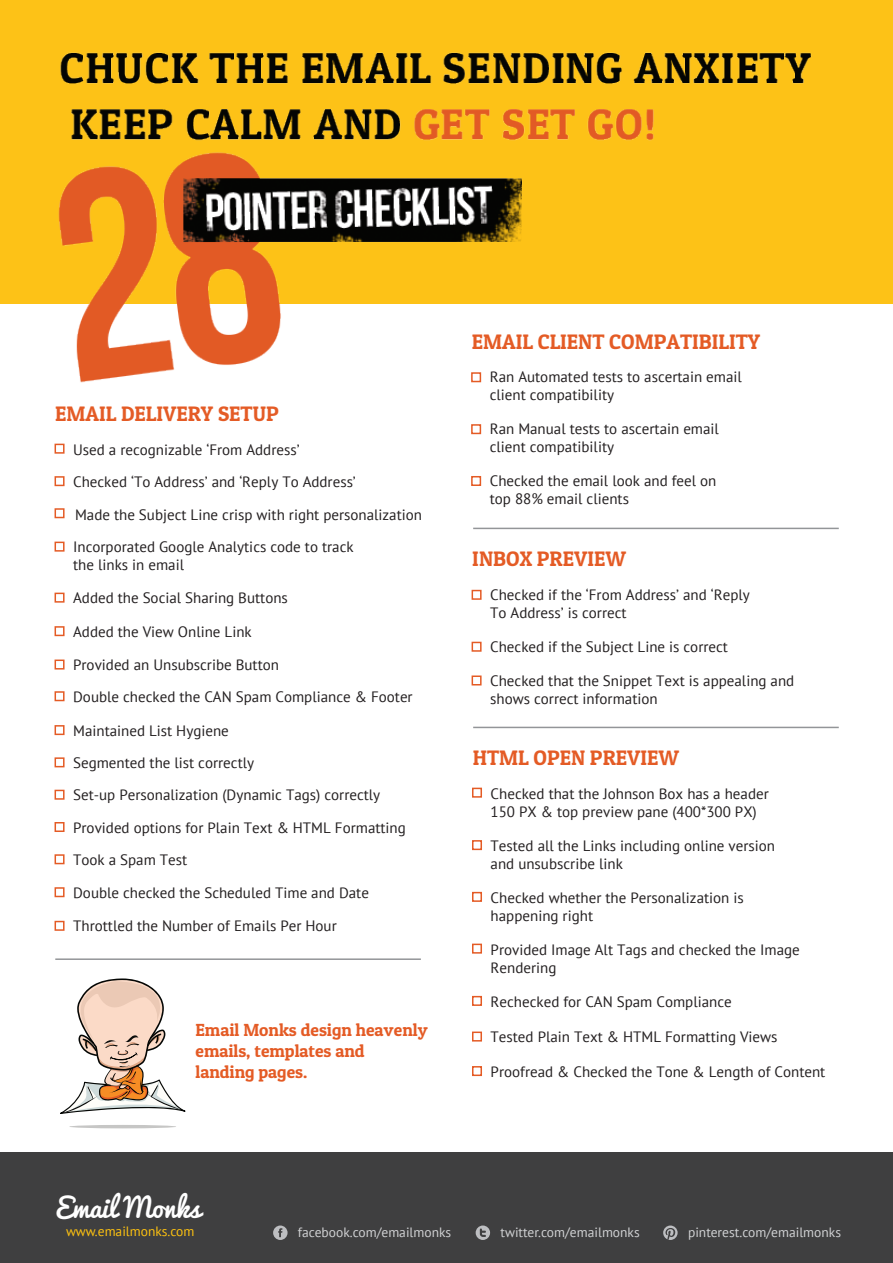
<style>
.page{position:relative;width:893px;height:1263px;background:#fff}
.page>*{position:absolute;margin:0;border:0;box-sizing:border-box;transform-origin:0 0}
.t1{font:27px "Pacifico";color:#fff}
.t2{font:21px "Patua One";color:#e45b25}
.t3{font:17.55px/21px "Patua One";color:#e45b25}
.t4{font:15px/18px "PT Sans";color:#231f20}
.t5{font:13.5px "PT Sans";color:#d1d2d4}
.t6{font:13.5px "PT Sans";color:#fec210}
</style>
<div class="page">
<div style="left:472px;top:788px;width:10px;height:10px;border:2px solid #e45b25"></div>
<div style="left:472px;top:840px;width:10px;height:10px;border:2px solid #e45b25"></div>
<div style="left:472px;top:892px;width:10px;height:10px;border:2px solid #e45b25"></div>
<div style="left:472px;top:944px;width:10px;height:10px;border:2px solid #e45b25"></div>
<div style="left:472px;top:996px;width:10px;height:10px;border:2px solid #e45b25"></div>
<div style="left:472px;top:1031px;width:10px;height:10px;border:2px solid #e45b25"></div>
<div style="left:472px;top:1066px;width:10px;height:10px;border:2px solid #e45b25"></div>
<div style="left:471px;top:424px;width:10px;height:10px;border:2px solid #e45b25"></div>
<div style="left:471px;top:476px;width:10px;height:10px;border:2px solid #e45b25"></div>
<div style="left:472px;top:590px;width:10px;height:10px;border:2px solid #e45b25"></div>
<div style="left:472px;top:642px;width:10px;height:10px;border:2px solid #e45b25"></div>
<div style="left:472px;top:675px;width:10px;height:10px;border:2px solid #e45b25"></div>
<hr style="left:473px;top:727px;width:366px;height:1px;background:#939598">
<hr style="left:55px;top:958px;width:366px;height:2px;background:#939598">
<hr style="left:473px;top:528px;width:366px;height:1px;background:#939598">
<svg style="left:60px;top:978px;width:126px;height:136px"></svg>
<hr style="left:69px;top:1125px;width:107px;height:3px;background:#c6c6c5;border-radius:50%">
<div style="left:0;top:1152px;width:893px;height:111px;background:#3f3f40"></div>
<svg style="left:476px;top:1225px;width:14px;height:15px"></svg>
<svg style="left:273px;top:1225px;width:15px;height:15px"></svg>
<svg style="left:663px;top:1225px;width:15px;height:15px"></svg>
<div style="left:55px;top:444px;width:10px;height:10px;border:2px solid #e45b25"></div>
<div style="left:55px;top:476px;width:10px;height:10px;border:2px solid #e45b25"></div>
<div style="left:55px;top:508px;width:10px;height:10px;border:2px solid #e45b25"></div>
<div style="left:55px;top:542px;width:10px;height:10px;border:2px solid #e45b25"></div>
<div style="left:55px;top:691px;width:10px;height:10px;border:2px solid #e45b25"></div>
<div style="left:55px;top:593px;width:10px;height:10px;border:2px solid #e45b25"></div>
<div style="left:55px;top:626px;width:10px;height:10px;border:2px solid #e45b25"></div>
<div style="left:55px;top:659px;width:10px;height:10px;border:2px solid #e45b25"></div>
<div style="left:55px;top:725px;width:10px;height:10px;border:2px solid #e45b25"></div>
<div style="left:55px;top:757px;width:10px;height:10px;border:2px solid #e45b25"></div>
<div style="left:55px;top:790px;width:10px;height:10px;border:2px solid #e45b25"></div>
<div style="left:55px;top:822px;width:10px;height:10px;border:2px solid #e45b25"></div>
<div style="left:55px;top:854px;width:10px;height:10px;border:2px solid #e45b25"></div>
<div style="left:55px;top:887px;width:10px;height:10px;border:2px solid #e45b25"></div>
<div style="left:55px;top:921px;width:10px;height:10px;border:2px solid #e45b25"></div>
<div style="left:0;top:0;width:893px;height:303px;background:#fdc217"></div>
<img style="left:27px;top:52px;width:810px;height:331px">
<h2 class="t2" style="left:55px;top:400px;width:225px">EMAIL DELIVERY SETUP</h2>
<p class="t4" style="left:73px;top:433px;width:350px;line-height:32.5px">Used a recognizable ‘From Address’<br>Checked ‘To Address’ and ‘Reply To Address’<br>Made the Subject Line crisp with right personalization Incorporated Google Analytics code to track</p>
<p class="t4" style="left:73px;top:555px;width:112px">the links in email</p>
<p class="t4" style="left:73px;top:588px;width:216px">Added the Social Sharing Buttons</p>
<p class="t4" style="left:73px;top:622px;width:180px">Added the View Online Link</p>
<p class="t4" style="left:73px;top:655px;width:207px">Provided an Unsubscribe Button</p>
<p class="t4" style="left:73px;top:687px;width:341px">Double checked the CAN Spam Compliance &amp; Footer</p>
<p class="t4" style="left:73px;top:714px;width:334px;line-height:32.4px">Maintained List Hygiene<br>Segmented the list correctly<br>Set-up Personalization (Dynamic Tags) correctly Provided options for Plain Text &amp; HTML Formatting Took a Spam Test<br>Double checked the Scheduled Time and Date</p>
<p class="t4" style="left:73px;top:917px;width:265px">Throttled the Number of Emails Per Hour</p>
<p class="t3" style="left:196px;top:1019px;width:234px">Email Monks design heavenly emails, templates and landing pages.</p>
<h1 class="t1" style="left:56px;top:1192px;width:146px">Email Monks</h1>
<h2 class="t2" style="left:472px;top:328px;width:290px">EMAIL CLIENT COMPATIBILITY</h2>
<p class="t4" style="left:490px;top:368px;width:254px">Ran Automated tests to ascertain email client compatibility</p>
<p class="t4" style="left:490px;top:420px;width:231px">Ran Manual tests to ascertain email client compatibility</p>
<p class="t4" style="left:490px;top:471px;width:228px">Checked the email look and feel on top 88% email clients</p>
<h2 class="t2" style="left:472px;top:546px;width:155px">INBOX PREVIEW</h2>
<p class="t4" style="left:490px;top:585px;width:261px">Checked if the ‘From Address’ and ‘Reply<br>To Address’ is correct</p>
<p class="t4" style="left:490px;top:637px;width:239px">Checked if the Subject Line is correct</p>
<p class="t4" style="left:490px;top:671px;width:306px">Checked that the Snippet Text is appealing and shows correct information</p>
<h2 class="t2" style="left:473px;top:744px;width:208px">HTML OPEN PREVIEW</h2>
<p class="t4" style="left:491px;top:784px;width:280px">Checked that the Johnson Box has a header<br>150 PX &amp; top preview pane (400*300 PX)</p>
<p class="t4" style="left:491px;top:836px;width:286px">Tested all the Links including online version and unsubscribe link</p>
<p class="t4" style="left:491px;top:888px;width:255px">Checked whether the Personalization is happening right</p>
<p class="t4" style="left:491px;top:940px;width:311px">Provided Image Alt Tags and checked the Image<br>Rendering</p>
<p class="t4" style="left:491px;top:992px;width:243px">Rechecked for CAN Spam Compliance</p>
<p class="t4" style="left:491px;top:1028px;width:288px">Tested Plain Text &amp; HTML Formatting Views</p>
<p class="t4" style="left:491px;top:1062px;width:336px">Proofread &amp; Checked the Tone &amp; Length of Content</p>
<p class="t6" style="left:66px;top:1223px;width:130px">www.emailmonks.com</p>
<p class="t5" style="left:298px;top:1224px;width:155px">facebook.com/emailmonks</p>
<p class="t5" style="left:500px;top:1224px;width:141px">twitter.com/emailmonks</p>
<p class="t5" style="left:688px;top:1224px;width:154px">pinterest.com/emailmonks</p>
</div>
